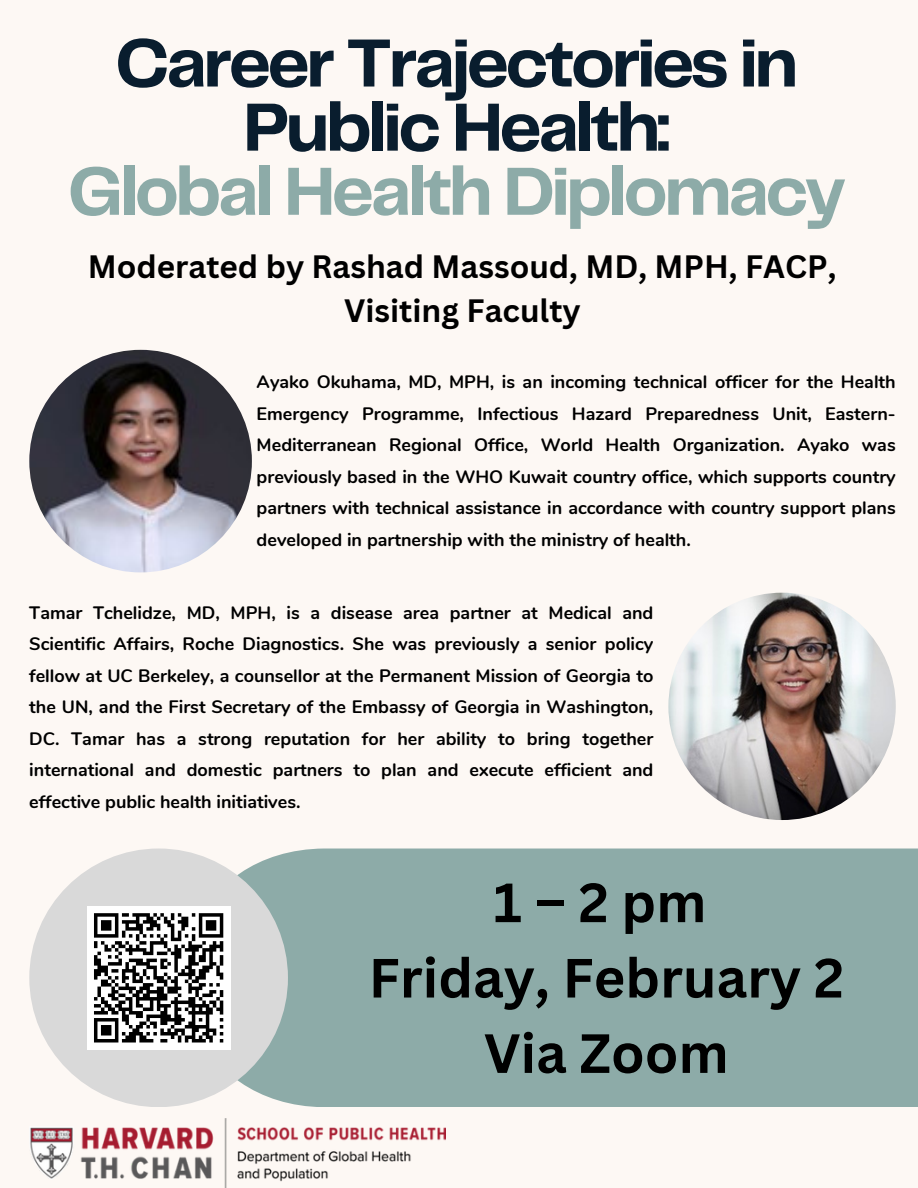
<style>
.page{position:relative;width:918px;height:1188px;background:#fdf8f4}
.page>*{position:absolute;margin:0;border:0;box-sizing:border-box;transform-origin:0 0}
.t1{font:700 70.65px/64.2px "Telegraf";letter-spacing:-.05em;color:#091d2e;text-align:center}
.t2{font:700 54px/75.3px "Canva Sans";color:#000;text-align:center}
.t3{font:700 31.5px/43.8px "Canva Sans";color:#000;text-align:center}
.t4{font:700 18px/31.5px "Nunito";color:#000;text-align:justify}
.s1{color:#8daba8}
</style>
<div class="page">
<img style="left:29px;top:350px;width:223px;height:222px;border-radius:50%">
<img style="left:668px;top:593px;width:228px;height:227px;border-radius:50%">
<div style="left:186px;top:849px;width:732px;height:258px;background:#8daba8"></div>
<div style="left:29px;top:849px;width:259px;height:258px;background:#d9d9d9;border-radius:50%"></div>
<div style="left:87px;top:906px;width:143px;height:143px;background:#fff"></div>
<svg style="left:94px;top:913px;width:130px;height:130px"></svg>
<img style="left:30px;top:1118px;width:416px;height:69px">
<p class="t1" style="left:67px;top:35px;width:780px">Career Trajectories in<br>Public Health:<br><span class="s1">Global Health Diplomacy</span></p>
<p class="t3" style="left:88px;top:244px;width:750px">Moderated by Rashad Massoud, MD, MPH, FACP,<br>Visiting Faculty</p>
<p class="t4" style="left:257px;top:366px;width:641px">Ayako Okuhama, MD, MPH, is an incoming technical officer for the Health Emergency Programme, Infectious Hazard Preparedness Unit, Eastern-Mediterranean Regional Office, World Health Organization. Ayako was previously based in the WHO Kuwait country office, which supports country partners with technical assistance in accordance with country support plans developed in partnership with the ministry of health.</p>
<p class="t4" style="left:29px;top:597px;width:626px">Tamar Tchelidze, MD, MPH, is a disease area partner at Medical and Scientific Affairs, Roche Diagnostics. She was previously a senior policy fellow at UC Berkeley, a counsellor at the Permanent Mission of Georgia to the UN, and the First Secretary of the Embassy of Georgia in Washington, DC. Tamar has a strong reputation for her ability to bring together international and domestic partners to plan and execute efficient and effective public health initiatives.</p>
<h2 class="t2" style="left:369px;top:864px;width:477px">1 – 2 pm<br>Friday, February 2<br>Via Zoom</h2>
</div>
